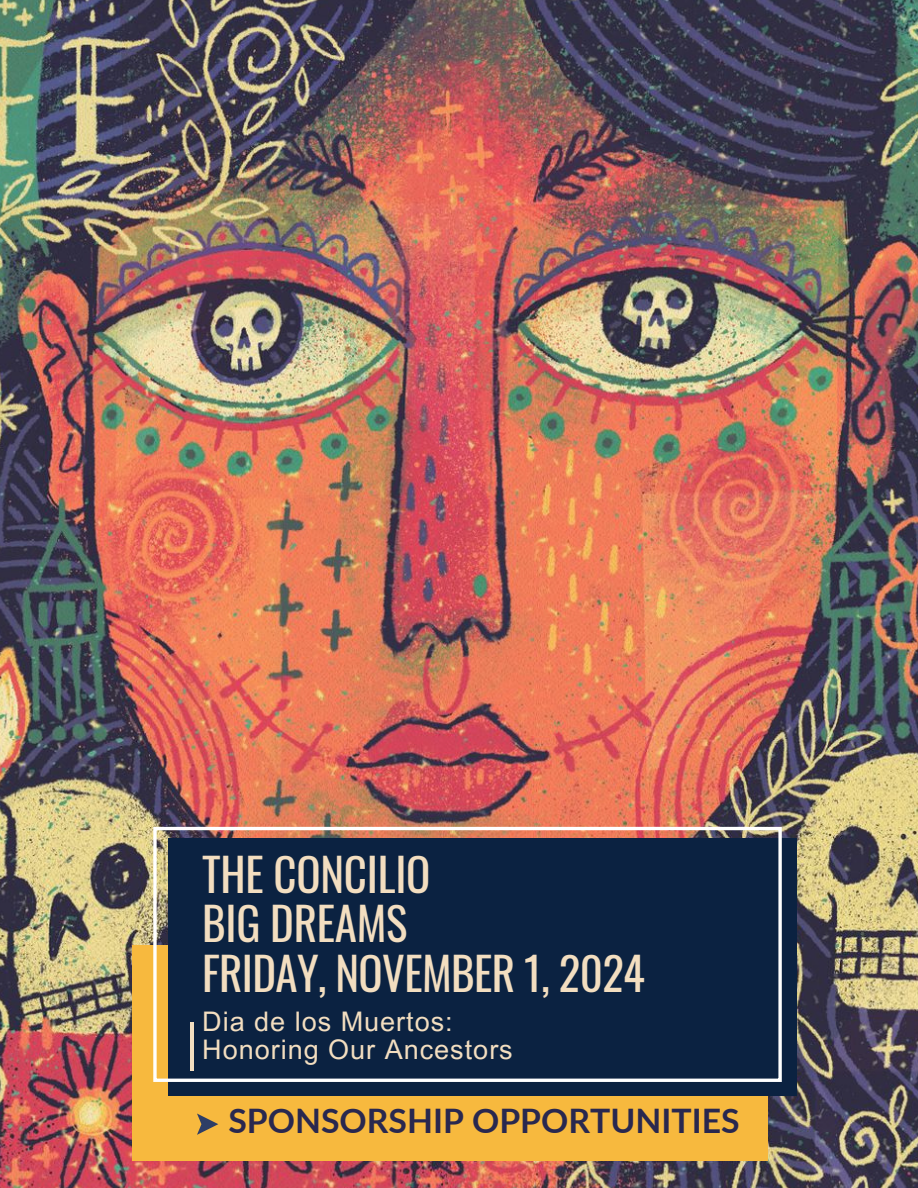
<style>
.page{position:relative;width:918px;height:1188px;background:#fff}
.page>*{position:absolute;margin:0;border:0;box-sizing:border-box;transform-origin:0 0}
.t1{font:45px/49.5px "Oswald";letter-spacing:-.005em;color:#f3dec0}
.t2{font:700 33.75px "Lato";color:#29284f}
.t3{font:27px/28.2px "Arial MT Pro";letter-spacing:.035em;color:#f3dec0}
</style>
<div class="page">
<img style="left:0;top:0;width:918px;height:1188px">
<div style="left:133px;top:945px;width:635px;height:216px;background:#f7b93e"></div>
<div style="left:169px;top:838px;width:628px;height:257px;background:#0b2241"></div>
<div style="left:153px;top:827px;width:629px;height:255px;border:3px solid #fff"></div>
<hr style="left:190px;top:1022px;width:3px;height:57px;background:#f3dec0">
<svg style="left:197px;top:1114px;width:21px;height:21px"></svg>
<p class="t1" style="left:202px;top:848px;width:444px">THE CONCILIO<br>BIG DREAMS<br>FRIDAY, NOVEMBER 1, 2024</p>
<h1 class="t3" style="left:202px;top:1011px;width:312px">Dia de los Muertos:<br>Honoring Our Ancestors</h1>
<p class="t2" style="left:228px;top:1100px;width:513px">SPONSORSHIP OPPORTUNITIES</p>
</div>
